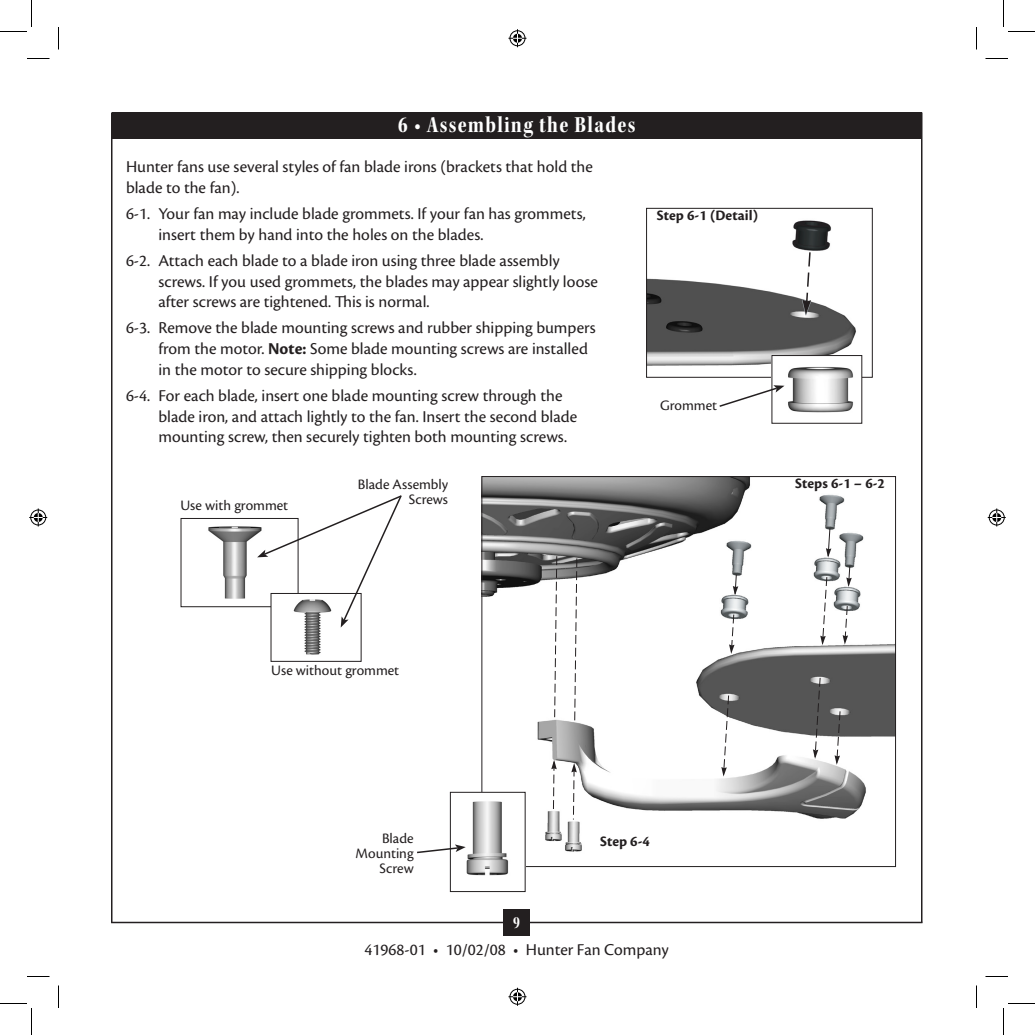
<style>
.page{position:relative;width:1035px;height:1035px;background:#fff}
.page>*{position:absolute;margin:0;border:0;box-sizing:border-box;transform-origin:0 0}
.Page_Title{font:24px "Kepler Std Bold Cn Subh";letter-spacing:.055em;color:#fff}
.t1{font:18px "Kepler Std Bold Cn Disp";color:#fff}
.Bullet_for_step_sub{font:17.25px/20.7px "Cronos Pro";color:#231f20}
.Body_Text{font:17.25px/20.7px "Cronos Pro";color:#231f20}
.Caption{font:15px/15px "Cronos Pro";color:#231f20;text-align:right}
.Caption-2{font:700 15px "Cronos Pro";letter-spacing:.005em;color:#231f20}
.s1{font-weight:700}
</style>
<div class="page">
<div style="left:112px;top:112px;width:810px;height:28px;background:#231f20"></div>
<hr style="left:111px;top:112px;width:1px;height:810px;background:#231f20">
<hr style="left:111px;top:922px;width:811px;height:1px;background:#231f20">
<div style="left:503px;top:909px;width:27px;height:27px;background:#231f20"></div>
<hr style="left:921px;top:112px;width:2px;height:810px;background:#231f20">
<img style="left:648px;top:278px;width:215px;height:98px">
<div style="left:777px;top:254px;width:62px;height:37px;background:#fff"></div>
<svg style="left:802px;top:252px;width:10px;height:64px"></svg>
<img style="left:792px;top:220px;width:39px;height:31px">
<div style="left:646px;top:208px;width:227px;height:170px;border:1px solid #231f20"></div>
<img style="left:208px;top:526px;width:49px;height:73px">
<div style="left:181px;top:518px;width:117px;height:89px;border:1px solid #231f20"></div>
<img style="left:304px;top:628px;width:17px;height:27px">
<div style="left:271px;top:593px;width:91px;height:69px;border:1px solid #231f20"></div>
<svg style="left:257px;top:495px;width:145px;height:133px"></svg>
<img style="left:774px;top:357px;width:86px;height:56px">
<div style="left:772px;top:355px;width:90px;height:69px;border:1px solid #231f20"></div>
<svg style="left:719px;top:385px;width:66px;height:23px"></svg>
<img style="left:484px;top:478px;width:410px;height:374px">
<svg style="left:571px;top:763px;width:6px;height:57px"></svg>
<svg style="left:574px;top:557px;width:4px;height:164px"></svg>
<svg style="left:551px;top:760px;width:6px;height:50px"></svg>
<svg style="left:554px;top:555px;width:4px;height:163px"></svg>
<img style="left:816px;top:493px;width:31px;height:15px">
<svg style="left:702px;top:529px;width:65px;height:125px"></svg>
<svg style="left:721px;top:695px;width:9px;height:82px"></svg>
<svg style="left:798px;top:508px;width:77px;height:137px"></svg>
<svg style="left:813px;top:677px;width:8px;height:82px"></svg>
<svg style="left:835px;top:710px;width:6px;height:55px"></svg>
<div style="left:597px;top:834px;width:64px;height:18px;background:#fff"></div>
<img style="left:466px;top:794px;width:58px;height:82px">
<div style="left:450px;top:792px;width:76px;height:100px;border:1px solid #231f20"></div>
<svg style="left:417px;top:844px;width:49px;height:10px"></svg>
<svg style="left:27px;top:58px;width:23px;height:1px"></svg>
<svg style="left:986px;top:58px;width:22px;height:1px"></svg>
<svg style="left:27px;top:976px;width:23px;height:1px"></svg>
<svg style="left:986px;top:976px;width:22px;height:1px"></svg>
<svg style="left:58px;top:27px;width:1px;height:23px"></svg>
<svg style="left:58px;top:986px;width:1px;height:22px"></svg>
<svg style="left:976px;top:27px;width:1px;height:23px"></svg>
<svg style="left:976px;top:986px;width:1px;height:22px"></svg>
<svg style="left:0;top:0;width:32px;height:32px"></svg>
<svg style="left:0;top:1003px;width:32px;height:32px"></svg>
<svg style="left:1003px;top:0;width:32px;height:32px"></svg>
<svg style="left:1003px;top:1003px;width:32px;height:32px"></svg>
<svg style="left:508px;top:29px;width:18px;height:18px"></svg>
<svg style="left:508px;top:988px;width:18px;height:18px"></svg>
<svg style="left:29px;top:508px;width:18px;height:18px"></svg>
<svg style="left:988px;top:508px;width:18px;height:18px"></svg>
<p class="Page_Title" style="left:398px;top:112px;width:239px">6 • Assembling the Blades</p>
<p class="Body_Text" style="left:126px;top:157px;width:468px">Hunter fans use several styles of fan blade irons (brackets that hold the blade to the fan).</p>
<p class="Bullet_for_step_sub" style="left:158px;top:203px;width:429px;text-indent:-32px">6-1. Your fan may include blade grommets. If your fan has grommets, insert them by hand into the holes on the blades.</p>
<p class="Bullet_for_step_sub" style="left:158px;top:250px;width:441px;text-indent:-32px">6-2. Attach each blade to a blade iron using three blade assembly screws. If you used grommets, the blades may appear slightly loose after screws are tightened. This is normal.</p>
<p class="Bullet_for_step_sub" style="left:158px;top:318px;width:439px;text-indent:-32px">6-3. Remove the blade mounting screws and rubber shipping bumpers from the motor. <span class="s1">Note:</span> Some blade mounting screws are installed in the motor to secure shipping blocks.</p>
<p class="Bullet_for_step_sub" style="left:158px;top:385px;width:420px;text-indent:-32px">6-4. For each blade, insert one blade mounting screw through the blade iron, and attach lightly to the fan. Insert the second blade mounting screw, then securely tighten both mounting screws.</p>
<p class="Caption" style="left:180px;top:498px;width:109px">Use with grommet</p>
<p class="Caption" style="left:358px;top:477px;width:92px">Blade Assembly</p>
<p class="Caption" style="left:409px;top:492px;width:41px">Screws</p>
<p class="Caption-2" style="left:657px;top:206px;width:103px">Step 6-1 (Detail)</p>
<p class="Caption" style="left:660px;top:398px;width:59px">Grommet</p>
<p class="Caption-2" style="left:795px;top:474px;width:91px">Steps 6-1 – 6-2</p>
<p class="Caption" style="left:271px;top:663px;width:130px">Use without grommet</p>
<p class="Caption" style="left:356px;top:831px;width:60px">Blade<br>Mounting<br>Screw</p>
<p class="Caption-2" style="left:600px;top:833px;width:51px">Step 6-4</p>
<p class="t1" style="left:513px;top:913px;width:8px">9</p>
<p class="Bullet_for_step_sub" style="left:365px;top:939px;width:306px">41968-01 • 10/02/08 • Hunter Fan Company</p>
</div>
